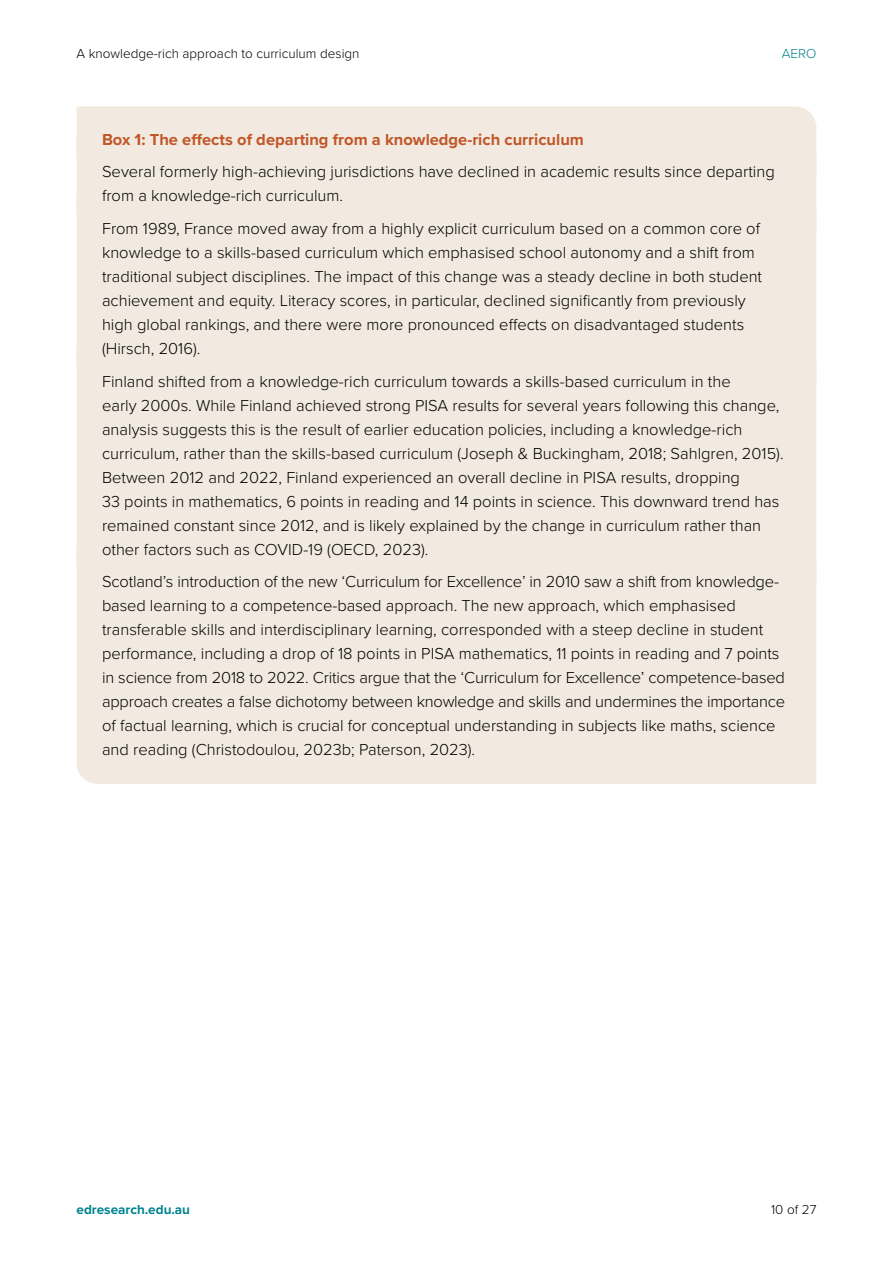
<style>
.page{position:relative;width:893px;height:1263px;background:#fff}
.page>*{position:absolute;margin:0;border:0;box-sizing:border-box;transform-origin:0 0}
.Case_study_info_box{font:300 16.5px/24px "Proxima Nova";color:#000}
.Case_study_info_box-2{font:700 16.5px "Proxima Nova";color:#c15628}
.t1{font:300 13.5px "Proxima Nova";color:#000}
.t2{font:700 13.5px "Proxima Nova";color:#01838f}
.t3{font:300 13.5px "Proxima Nova";color:#01838f}
</style>
<div class="page">
<div style="left:77px;top:106px;width:739px;height:33px;background:#f2eae0"></div>
<div style="left:77px;top:139px;width:739px;height:56px;background:#f2eae0"></div>
<div style="left:77px;top:195px;width:739px;height:153px;background:#f2eae0"></div>
<div style="left:77px;top:348px;width:739px;height:200px;background:#f2eae0"></div>
<div style="left:77px;top:548px;width:739px;height:236px;background:#f2eae0"></div>
<p class="t1" style="left:77px;top:43px;width:284px">A knowledge-rich approach to curriculum design</p>
<p class="t3" style="left:782px;top:43px;width:36px">AERO</p>
<p class="Case_study_info_box-2" style="left:102px;top:127px;width:483px">Box 1: The effects of departing from a knowledge-rich curriculum</p>
<p class="Case_study_info_box" style="left:102px;top:159px;width:674px">Several formerly high-achieving jurisdictions have declined in academic results since departing from a knowledge-rich curriculum.</p>
<p class="Case_study_info_box" style="left:102px;top:216px;width:662px">From 1989, France moved away from a highly explicit curriculum based on a common core of knowledge to a skills-based curriculum which emphasised school autonomy and a shift from traditional subject disciplines. The impact of this change was a steady decline in both student achievement and equity. Literacy scores, in particular, declined significantly from previously high global rankings, and there were more pronounced effects on disadvantaged students (Hirsch, 2016).</p>
<p class="Case_study_info_box" style="left:102px;top:368px;width:683px">Finland shifted from a knowledge-rich curriculum towards a skills-based curriculum in the<br>early 2000s. While Finland achieved strong PISA results for several years following this change, analysis suggests this is the result of earlier education policies, including a knowledge-rich curriculum, rather than the skills-based curriculum (Joseph &amp; Buckingham, 2018; Sahlgren, 2015).<br>Between 2012 and 2022, Finland experienced an overall decline in PISA results, dropping<br>33 points in mathematics, 6 points in reading and 14 points in science. This downward trend has remained constant since 2012, and is likely explained by the change in curriculum rather than other factors such as COVID-19 (OECD, 2023).</p>
<p class="Case_study_info_box" style="left:102px;top:569px;width:684px">Scotland’s introduction of the new ‘Curriculum for Excellence’ in 2010 saw a shift from knowledge&shy;based learning to a competence-based approach. The new approach, which emphasised transferable skills and interdisciplinary learning, corresponded with a steep decline in student performance, including a drop of 18 points in PISA mathematics, 11 points in reading and 7 points in science from 2018 to 2022. Critics argue that the ‘Curriculum for Excellence’ competence‑based approach creates a false dichotomy between knowledge and skills and undermines the importance of factual learning, which is crucial for conceptual understanding in subjects like maths, science and reading (Christodoulou, 2023b; Paterson, 2023).</p>
<p class="t2" style="left:77px;top:1200px;width:115px">edresearch.edu.au</p>
<p class="t1" style="left:771px;top:1200px;width:47px">10 of 27</p>
</div>
